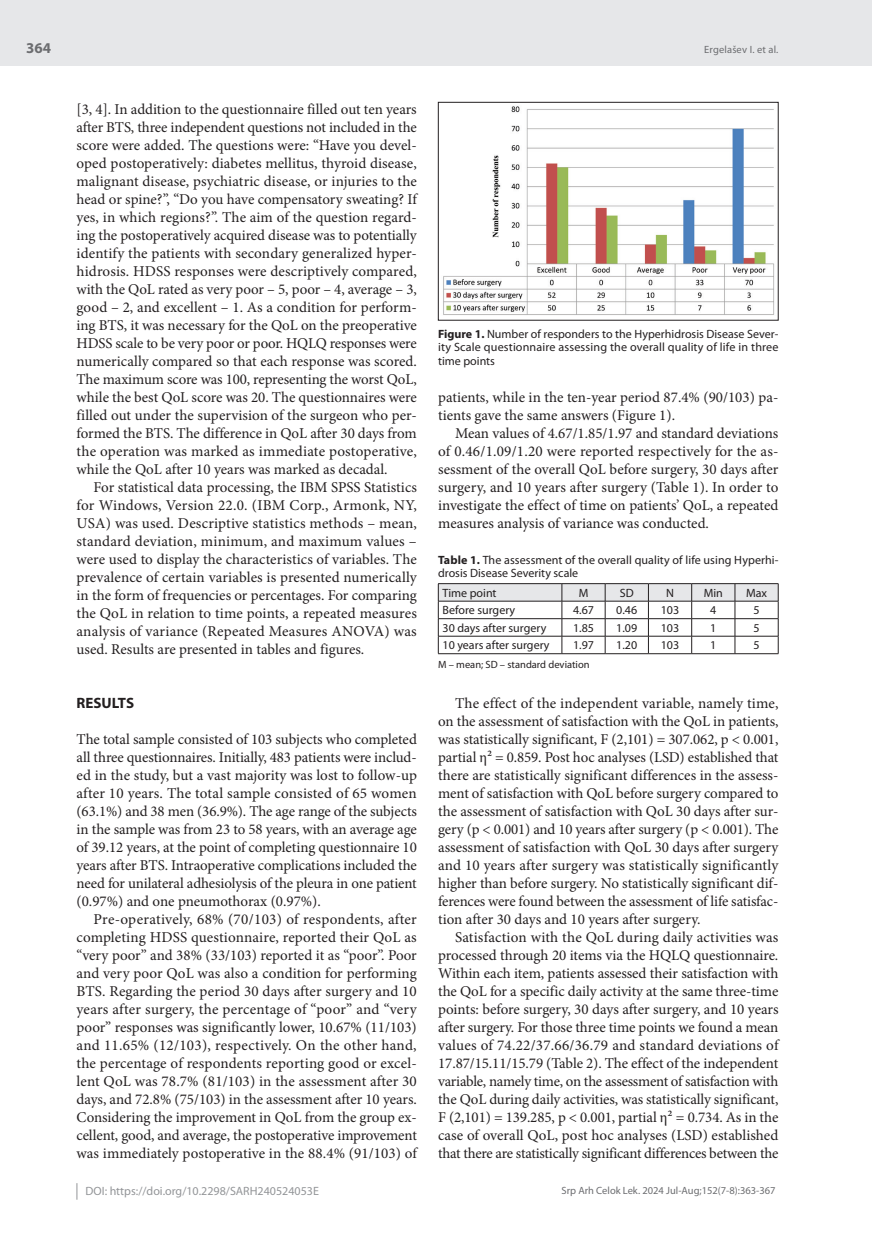
<style>
.page{position:relative;width:872px;height:1234px;background:#fff}
.page>*{position:absolute;margin:0;border:0;box-sizing:border-box;transform-origin:0 0}
.t1{font:15px/18px "Minion Pro";letter-spacing:-.005em;color:#231f20;text-align:justify}
.t2{font:700 15px "Myriad Pro";color:#231f20}
.t3{font:700 15px "Myriad Pro";color:#6c6d70}
.t4{font:12px/13.5px "Myriad Pro";color:#231f20}
.t5{font:12px "Myriad Pro";color:#939598}
.t6{font:10.5px "Myriad Pro";color:#6c6d70}
.t7{font:10.5px "Myriad Pro";color:#231f20}
.s1{font-weight:700}
</style>
<div class="page">
<div style="left:0;top:0;width:872px;height:66px;background:#e6e7e9"></div>
<svg style="left:77px;top:1183px;width:1px;height:16px"></svg>
<svg style="left:438px;top:583px;width:341px;height:70px"></svg>
<hr style="left:438px;top:653px;width:124px;height:1px;background:#231f20">
<hr style="left:562px;top:653px;width:43px;height:1px;background:#231f20">
<hr style="left:605px;top:653px;width:43px;height:1px;background:#231f20">
<hr style="left:648px;top:653px;width:43px;height:1px;background:#231f20">
<hr style="left:691px;top:653px;width:44px;height:1px;background:#231f20">
<hr style="left:735px;top:653px;width:43px;height:1px;background:#231f20">
<img style="left:443px;top:106px;width:332px;height:209px">
<div style="left:438px;top:102px;width:340px;height:218px;border:1px solid #231f20"></div>
<p class="t3" style="left:26px;top:38px;width:26px">364</p>
<p class="t1" style="left:77px;top:100px;width:342px">[3, 4]. In addition to the questionnaire filled out ten years after BTS, three independent questions not included in the score were added. The questions were: “Have you devel&shy;oped postoperatively: diabetes mellitus, thyroid disease, malignant disease, psychiatric disease, or injuries to the head or spine?”, “Do you have compensatory sweating? If yes, in which regions?”. The aim of the question regard&shy;ing the postoperatively acquired disease was to potentially identify the patients with secondary generalized hyper&shy;hidrosis. HDSS responses were descriptively compared, with the QoL rated as very poor – 5, poor – 4, average – 3, good – 2, and excellent – 1. As a condition for perform&shy;ing BTS, it was necessary for the QoL on the preoperative HDSS scale to be very poor or poor. HQLQ responses were numerically compared so that each response was scored.<br>The maximum score was 100, representing the worst QoL, while the best QoL score was 20. The questionnaires were filled out under the supervision of the surgeon who per&shy;formed the BTS. The difference in QoL after 30 days from the operation was marked as immediate postoperative, while the QoL after 10 years was marked as decadal.</p>
<p class="t1" style="left:77px;top:478px;width:342px;text-indent:17px">For statistical data processing, the IBM SPSS Statistics for Windows, Version 22.0. (IBM Corp., Armonk, NY, USA) was used. Descriptive statistics methods – mean, standard deviation, minimum, and maximum values – were used to display the characteristics of variables. The prevalence of certain variables is presented numerically in the form of frequencies or percentages. For comparing the QoL in relation to time points, a repeated measures analysis of variance (Repeated Measures ANOVA) was used. Results are presented in tables and figures.</p>
<p class="t2" style="left:77px;top:693px;width:59px">RESULTS</p>
<p class="t1" style="left:77px;top:730px;width:342px">The total sample consisted of 103 subjects who completed all three questionnaires. Initially, 483 patients were includ&shy;ed in the study, but a vast majority was lost to follow-up after 10 years. The total sample consisted of 65 women (63.1%) and 38 men (36.9%). The age range of the subjects in the sample was from 23 to 58 years, with an average age of 39.12 years, at the point of completing questionnaire 10 years after BTS. Intraoperative complications included the need for unilateral adhesiolysis of the pleura in one patient (0.97%) and one pneumothorax (0.97%).</p>
<p class="t1" style="left:77px;top:910px;width:342px;text-indent:17px">Pre-operatively, 68% (70/103) of respondents, after completing HDSS questionnaire, reported their QoL as “very poor” and 38% (33/103) reported it as “poor”. Poor and very poor QoL was also a condition for performing BTS. Regarding the period 30 days after surgery and 10 years after surgery, the percentage of “poor” and “very poor” responses was significantly lower, 10.67% (11/103) and 11.65% (12/103), respectively. On the other hand, the percentage of respondents reporting good or excel&shy;lent QoL was 78.7% (81/103) in the assessment after 30 days, and 72.8% (75/103) in the assessment after 10 years.<br>Considering the improvement in QoL from the group ex&shy;cellent, good, and average, the postoperative improvement was immediately postoperative in the 88.4% (91/103) of</p>
<p class="t6" style="left:704px;top:43px;width:76px">Ergelašev I. et al.</p>
<p class="t4" style="left:438px;top:327px;width:342px;text-align:justify"><span class="s1">Figure 1.</span> Number of responders to the Hyperhidrosis Disease Sever&shy;ity Scale questionnaire assessing the overall quality of life in three time points</p>
<p class="t1" style="left:438px;top:388px;width:342px">patients, while in the ten-year period 87.4% (90/103) pa&shy;tients gave the same answers (Figure 1).</p>
<p class="t1" style="left:438px;top:424px;width:342px;text-indent:17px">Mean values of 4.67/1.85/1.97 and standard deviations of 0.46/1.09/1.20 were reported respectively for the as&shy;sessment of the overall QoL before surgery, 30 days after surgery, and 10 years after surgery (Table 1). In order to investigate the effect of time on patients’ QoL, a repeated measures analysis of variance was conducted.</p>
<p class="t4" style="left:438px;top:553px;width:342px"><span class="s1">Table 1.</span> The assessment of the overall quality of life using Hyperhi&shy;drosis Disease Severity scale</p>
<p class="t4" style="left:442px;top:586px;width:55px">Time point</p>
<p class="t4" style="left:578px;top:586px;width:11px">M</p>
<p class="t4" style="left:620px;top:586px;width:15px">SD</p>
<p class="t4" style="left:666px;top:586px;width:9px">N</p>
<p class="t4" style="left:703px;top:586px;width:21px">Min</p>
<p class="t4" style="left:746px;top:586px;width:23px">Max</p>
<p class="t4" style="left:442px;top:603px;width:74px">Before surgery</p>
<p class="t4" style="left:573px;top:603px;width:22px">4.67</p>
<p class="t4" style="left:616px;top:603px;width:22px">0.46</p>
<p class="t4" style="left:661px;top:603px;width:20px">103</p>
<p class="t4" style="left:710px;top:603px;width:8px">4</p>
<p class="t4" style="left:753px;top:603px;width:8px">5</p>
<p class="t4" style="left:442px;top:621px;width:105px">30 days after surgery</p>
<p class="t4" style="left:573px;top:621px;width:22px">1.85</p>
<p class="t4" style="left:616px;top:621px;width:22px">1.09</p>
<p class="t4" style="left:661px;top:621px;width:20px">103</p>
<p class="t4" style="left:710px;top:621px;width:8px">1</p>
<p class="t4" style="left:753px;top:621px;width:8px">5</p>
<p class="t4" style="left:442px;top:638px;width:108px">10 years after surgery</p>
<p class="t4" style="left:573px;top:638px;width:22px">1.97</p>
<p class="t4" style="left:616px;top:638px;width:22px">1.20</p>
<p class="t4" style="left:661px;top:638px;width:20px">103</p>
<p class="t4" style="left:710px;top:638px;width:8px">1</p>
<p class="t4" style="left:753px;top:638px;width:8px">5</p>
<p class="t7" style="left:438px;top:658px;width:153px">M – mean; SD – standard deviation</p>
<p class="t1" style="left:438px;top:694px;width:342px;text-indent:17px">The effect of the independent variable, namely time, on the assessment of satisfaction with the QoL in patients, was statistically significant, F (2,101) = 307.062, p &lt; 0.001, partial η² = 0.859. Post hoc analyses (LSD) established that there are statistically significant differences in the assess&shy;ment of satisfaction with QoL before surgery compared to the assessment of satisfaction with QoL 30 days after sur&shy;gery (p &lt; 0.001) and 10 years after surgery (p &lt; 0.001). The assessment of satisfaction with QoL 30 days after surgery and 10 years after surgery was statistically significantly higher than before surgery. No statistically significant dif&shy;ferences were found between the assessment of life satisfac&shy;tion after 30 days and 10 years after surgery.</p>
<p class="t1" style="left:438px;top:928px;width:342px;text-indent:17px">Satisfaction with the QoL during daily activities was processed through 20 items via the HQLQ questionnaire.<br>Within each item, patients assessed their satisfaction with the QoL for a specific daily activity at the same three-time points: before surgery, 30 days after surgery, and 10 years after surgery. For those three time points we found a mean values of 74.22/37.66/36.79 and standard deviations of 17.87/15.11/15.79 (Table 2). The effect of the independent variable, namely time, on the assessment of satisfaction with the QoL during daily activities, was statistically significant, F (2,101) = 139.285, p &lt; 0.001, partial η² = 0.734. As in the case of overall QoL, post hoc analyses (LSD) established that there are statistically significant differences between the</p>
<p class="t5" style="left:86px;top:1183px;width:235px">DOI: https://doi.org/10.2298/SARH240524053E</p>
<p class="t6" style="left:561px;top:1184px;width:216px">Srp Arh Celok Lek. 2024 Jul-Aug;152(7-8):363-367</p>
</div>
